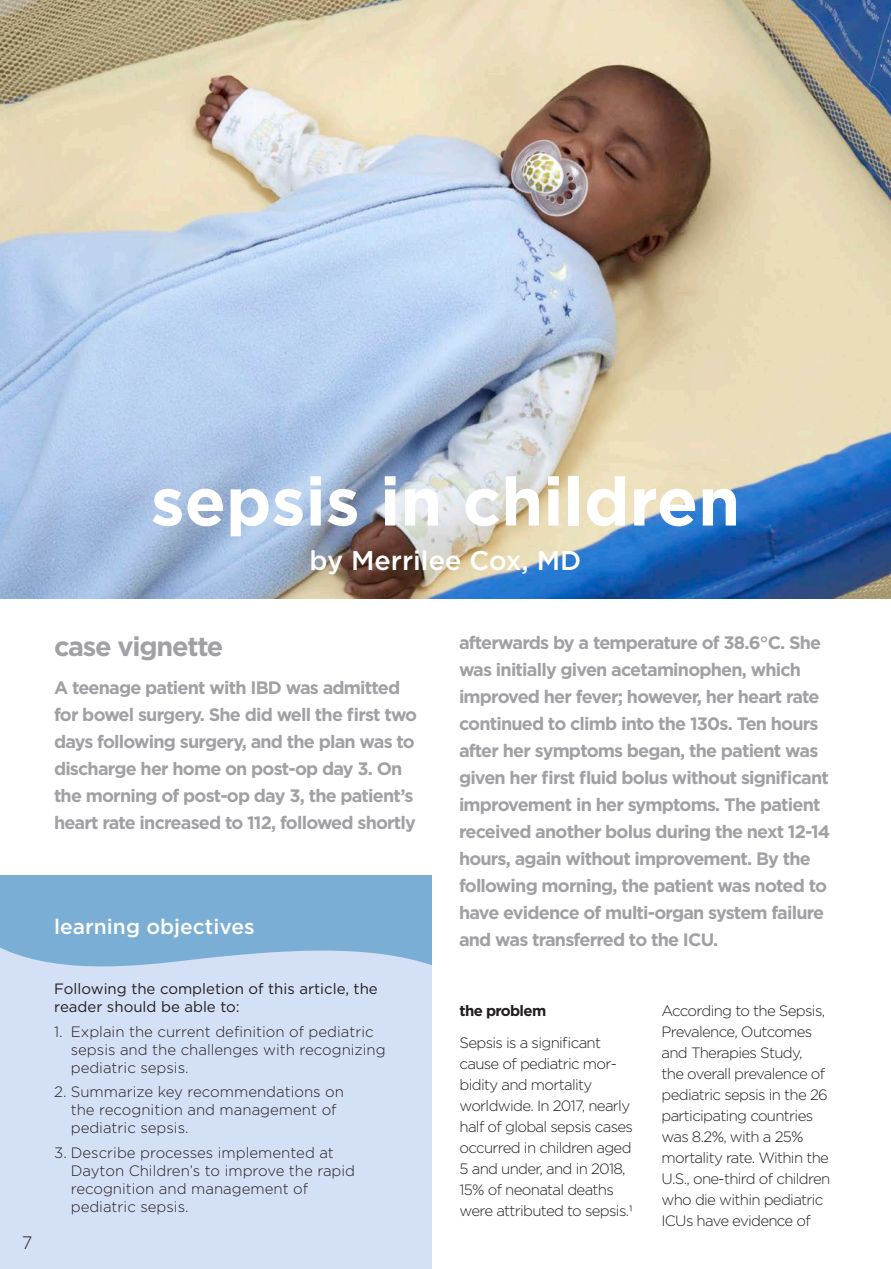
<style>
.page{position:relative;width:891px;height:1269px;background:#fff}
.page>*{position:absolute;margin:0;border:0;box-sizing:border-box;transform-origin:0 0}
.t1{font:700 67.5px "Gotham";color:#fff}
.t2{font:500 27px "Gotham";color:#fff}
.Body_Copy{font:700 27px "Gotham";letter-spacing:-.045em;color:#a1a1a5}
.t3{font:500 21px "Gotham";color:#fff}
.Body_Copy-2{font:700 18px/27px "Gotham";letter-spacing:-.045em;color:#a1a1a5}
.t4{font:300 18px "Gotham";color:#231f20}
.Body_Copy-3{font:300 15px/21px "Gotham";letter-spacing:-.045em;color:#231f20}
.Body_Copy-4{font:300 15px/18px "Gotham";color:#231f20}
.t5{font:15px/18px "Gotham";color:#231f20}
.Body_Copy-5{font:700 15px "Gotham";letter-spacing:-.045em;color:#231f20}
</style>
<div class="page">
<div style="left:0;top:875px;width:432px;height:394px;background:#d4e0f6"></div>
<svg style="left:0;top:875px;width:432px;height:92px;background:#83b3d8"></svg>
<img style="left:0;top:0;width:891px;height:598px">
<p class="t1" style="left:151px;top:457px;width:591px">sepsis in children</p>
<p class="t2" style="left:310px;top:543px;width:273px">by Merrilee Cox, MD</p>
<p class="Body_Copy" style="left:54px;top:629px;width:171px">case vignette</p>
<p class="Body_Copy-2" style="left:54px;top:674px;width:365px">A teenage patient with IBD was admitted for bowel surgery. She did well the first two days following surgery, and the plan was to discharge her home on post-op day 3. On the morning of post-op day 3, the patient’s heart rate increased to 112, followed shortly</p>
<p class="t4" style="left:22px;top:1231px;width:12px">7</p>
<p class="t3" style="left:54px;top:913px;width:202px">learning objectives</p>
<p class="t5" style="left:54px;top:980px;width:325px">Following the completion of this article, the reader should be able to:</p>
<p class="Body_Copy-4" style="left:71px;top:1022px;width:316px;text-indent:-16px">1. Explain the current definition of pediatric sepsis and the challenges with recognizing pediatric sepsis.</p>
<p class="Body_Copy-4" style="left:71px;top:1082px;width:275px;text-indent:-16px">2. Summarize key recommendations on the recognition and management of pediatric sepsis.</p>
<p class="Body_Copy-4" style="left:71px;top:1143px;width:286px;text-indent:-16px">3. Describe processes implemented at<br>Dayton Children’s to improve the rapid recognition and management of pediatric sepsis.</p>
<p class="Body_Copy-2" style="left:459px;top:629px;width:373px">afterwards by a temperature of 38.6°C. She was initially given acetaminophen, which improved her fever; however, her heart rate continued to climb into the 130s. Ten hours after her symptoms began, the patient was given her first fluid bolus without significant improvement in her symptoms. The patient received another bolus during the next 12-14 hours, again without improvement. By the following morning, the patient was noted to have evidence of multi-organ system failure and was transferred to the ICU.</p>
<p class="Body_Copy-5" style="left:460px;top:1001px;width:88px">the problem</p>
<p class="Body_Copy-3" style="left:460px;top:1031px;width:175px">Sepsis is a significant cause of pediatric mor&shy;bidity and mortality worldwide. In 2017, nearly half of global sepsis cases occurred in children aged<br>5 and under, and in 2018,<br>15% of neonatal deaths were attributed to sepsis.1</p>
<p class="Body_Copy-3" style="left:662px;top:1000px;width:170px">According to the Sepsis,<br>Prevalence, Outcomes and Therapies Study,<br>the overall prevalence of pediatric sepsis in the 26 participating countries was 8.2%, with a 25% mortality rate. Within the<br>U.S., one-third of children who die within pediatric<br>ICUs have evidence of</p>
</div>
